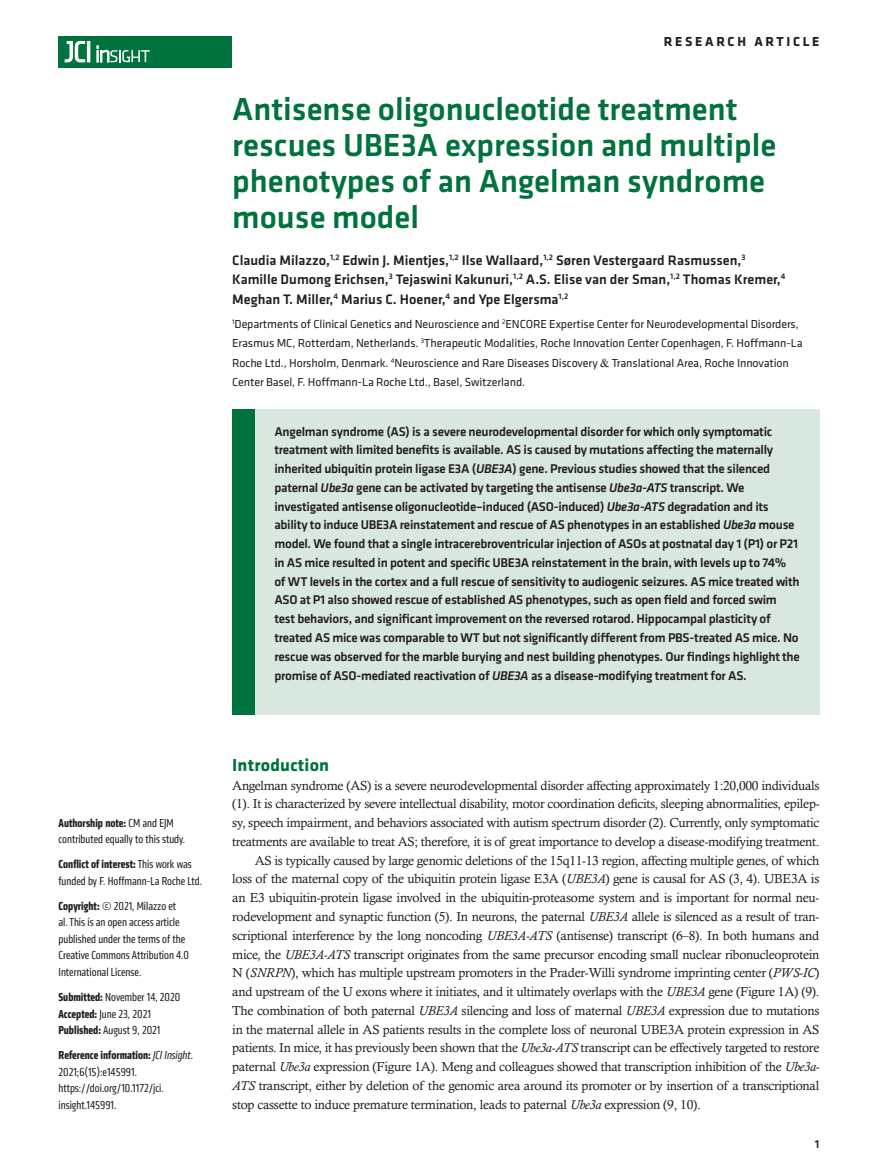
<style>
.page{position:relative;width:878px;height:1175px;background:#fff}
.page>*{position:absolute;margin:0;border:0;box-sizing:border-box;transform-origin:0 0}
.t1{font:500 33px/36px "Klavika Basic";color:#00723e}
.t2{font:700 18px "Klavika";letter-spacing:.01em;color:#00723e}
.t3{font:500 14.25px/19.5px "Klavika Basic";color:#231f20}
.t4{font:700 13.5px "Klavika Basic";letter-spacing:.2em;color:#231f20}
.t5{font:13.2px "Calisto MT Std";letter-spacing:-.02em;color:#231f20}
.t6{font:500 13.2px/18.8px "Klavika Basic";letter-spacing:-.02em;color:#231f20}
.t7{font:condensed 12px/16.5px "Klavika";color:#231f20}
.t8{font:12px/19.5px "Klavika";letter-spacing:-.01em;color:#231f20}
.t9{font:500 12px "Klavika Basic";color:#231f20}
.s1{font-weight:700}
.s2{font-style:italic}
.s3{font-family:"Times New Roman"}
</style>
<div class="page">
<div style="left:59px;top:36px;width:173px;height:31px;background:#00723e"></div>
<hr style="left:87px;top:41px;width:3px;height:21px;background:#fff">
<svg style="left:64px;top:41px;width:21px;height:22px"></svg>
<svg style="left:97px;top:46px;width:53px;height:16px"></svg>
<div style="left:232px;top:409px;width:587px;height:305px;background:#d8e8df"></div>
<div style="left:232px;top:409px;width:22px;height:305px;background:#00723e"></div>
<p class="t7" style="left:59px;top:814px;width:128px"><span class="s1">Authorship note:</span> CM and EJM contributed equally to this study.</p>
<p class="t7" style="left:59px;top:856px;width:145px"><span class="s1">Conflict of interest:</span> This work was funded by F. Hoffmann-La Roche Ltd.</p>
<p class="t7" style="left:59px;top:897px;width:132px"><span class="s1">Copyright:</span> © 2021, Milazzo et<br>al. This is an open access article published under the terms of the<br>Creative Commons Attribution 4.0<br>International License.</p>
<p class="t7" style="left:59px;top:988px;width:123px"><span class="s1">Submitted:</span> November 14, 2020<br><span class="s1">Accepted:</span> June 23, 2021<br><span class="s1">Published:</span> August 9, 2021</p>
<p class="t7" style="left:59px;top:1046px;width:136px"><span class="s1">Reference information:</span> <span class="s2">JCI Insight</span>.<br>2021;6(15):e145991. https://doi.org/10.1172/jci. insight.145991.</p>
<p class="t4" style="left:663px;top:32px;width:157px">RESEARCH ARTICLE</p>
<h1 class="t1" style="left:232px;top:91px;width:545px">Antisense oligonucleotide treatment rescues UBE3A expression and multiple phenotypes of an Angelman syndrome mouse model</h1>
<p class="t3" style="left:232px;top:250px;width:554px">Claudia Milazzo,<sup>1,2</sup> Edwin J. Mientjes,<sup>1,2</sup> Ilse Wallaard,<sup>1,2</sup> Søren Vestergaard Rasmussen,<sup>3<br></sup>Kamille Dumong Erichsen,<sup>3</sup> Tejaswini Kakunuri,<sup>1,2</sup> A.S. Elise van der Sman,<sup>1,2</sup> Thomas Kremer,<sup>4<br></sup>Meghan T. Miller,<sup>4</sup> Marius C. Hoener,<sup>4</sup> and Ype Elgersma<sup>1,2</sup></p>
<p class="t8" style="left:232px;top:313px;width:572px"><sup>1</sup>Departments of Clinical Genetics and Neuroscience and <sup>2</sup>ENCORE Expertise Center for Neurodevelopmental Disorders, Erasmus MC, Rotterdam, Netherlands. <sup>3</sup>Therapeutic Modalities, Roche Innovation Center Copenhagen, F. Hoffmann-La Roche Ltd., Horsholm, Denmark. <sup>4</sup>Neuroscience and Rare Diseases Discovery <span class="s3">&amp;</span> Translational Area, Roche Innovation Center Basel, F. Hoffmann-La Roche Ltd., Basel, Switzerland.</p>
<p class="t6" style="left:274px;top:421px;width:527px">Angelman syndrome (AS) is a severe neurodevelopmental disorder for which only symptomatic treatment with limited benefits is available. AS is caused by mutations affecting the maternally inherited ubiquitin protein ligase E3A (<span class="s2">UBE3A</span>) gene. Previous studies showed that the silenced paternal <span class="s2">Ube3a</span> gene can be activated by targeting the antisense <span class="s2">Ube3a-ATS</span> transcript. We investigated antisense oligonucleotide–induced (ASO-induced) <span class="s2">Ube3a-ATS</span> degradation and its ability to induce UBE3A reinstatement and rescue of AS phenotypes in an established <span class="s2">Ube3a</span> mouse model. We found that a single intracerebroventricular injection of ASOs at postnatal day 1 (P1) or P21 in AS mice resulted in potent and specific UBE3A reinstatement in the brain, with levels up to 74% of WT levels in the cortex and a full rescue of sensitivity to audiogenic seizures. AS mice treated with ASO at P1 also showed rescue of established AS phenotypes, such as open field and forced swim test behaviors, and significant improvement on the reversed rotarod. Hippocampal plasticity of treated AS mice was comparable to WT but not significantly different from PBS-treated AS mice. No rescue was observed for the marble burying and nest building phenotypes. Our findings highlight the promise of ASO-mediated reactivation of <span class="s2">UBE3A</span> as a disease-modifying treatment for AS.</p>
<h2 class="t2" style="left:232px;top:752px;width:98px">Introduction</h2>
<p class="t5" style="left:232px;top:777px;width:588px">Angelman syndrome (AS) is a severe neurodevelopmental disorder affecting approximately 1:20,000 individuals</p>
<p class="t5" style="left:232px;top:796px;width:588px">(1). It is characterized by severe intellectual disability, motor coordination deficits, sleeping abnormalities, epilep-</p>
<p class="t5" style="left:232px;top:815px;width:588px">sy, speech impairment, and behaviors associated with autism spectrum disorder (2). Currently, only symptomatic</p>
<p class="t5" style="left:232px;top:833px;width:588px">treatments are available to treat AS; therefore, it is of great importance to develop a disease-modifying treatment.</p>
<p class="t5" style="left:255px;top:852px;width:566px">AS is typically caused by large genomic deletions of the 15q11-13 region, affecting multiple genes, of which</p>
<p class="t5" style="left:232px;top:871px;width:588px">loss of the maternal copy of the ubiquitin protein ligase E3A (<span class="s2">UBE3A</span>) gene is causal for AS (3, 4). UBE3A is</p>
<p class="t5" style="left:232px;top:890px;width:588px">an E3 ubiquitin-protein ligase involved in the ubiquitin-proteasome system and is important for normal neu-</p>
<p class="t5" style="left:232px;top:909px;width:588px">rodevelopment and synaptic function (5). In neurons, the paternal <span class="s2">UBE3A</span> allele is silenced as a result of tran-</p>
<p class="t5" style="left:232px;top:927px;width:588px">scriptional interference by the long noncoding <span class="s2">UBE3A-ATS</span> (antisense) transcript (6–8). In both humans and</p>
<p class="t5" style="left:232px;top:946px;width:588px">mice, the <span class="s2">UBE3A-ATS</span> transcript originates from the same precursor encoding small nuclear ribonucleoprotein</p>
<p class="t5" style="left:232px;top:965px;width:588px">N (<span class="s2">SNRPN</span>), which has multiple upstream promoters in the Prader-Willi syndrome imprinting center (<span class="s2">PWS-IC</span>)</p>
<p class="t5" style="left:232px;top:984px;width:588px">and upstream of the U exons where it initiates, and it ultimately overlaps with the <span class="s2">UBE3A</span> gene (Figure 1A) (9).</p>
<p class="t5" style="left:232px;top:1002px;width:588px">The combination of both paternal <span class="s2">UBE3A</span> silencing and loss of maternal <span class="s2">UBE3A</span> expression due to mutations</p>
<p class="t5" style="left:232px;top:1021px;width:588px">in the maternal allele in AS patients results in the complete loss of neuronal UBE3A protein expression in AS</p>
<p class="t5" style="left:232px;top:1040px;width:588px">patients. In mice, it has previously been shown that the <span class="s2">Ube3a-ATS</span> transcript can be effectively targeted to restore</p>
<p class="t5" style="left:232px;top:1059px;width:588px">paternal <span class="s2">Ube3a</span> expression (Figure 1A). Meng and colleagues showed that transcription inhibition of the <span class="s2">Ube3a-</span></p>
<p class="t5" style="left:232px;top:1077px;width:588px"><span class="s2">ATS</span> transcript, either by deletion of the genomic area around its promoter or by insertion of a transcriptional</p>
<p class="t5" style="left:232px;top:1096px;width:470px">stop cassette to induce premature termination, leads to paternal <span class="s2">Ube3a</span> expression (9, 10).</p>
<p class="t9" style="left:814px;top:1135px;width:6px">1</p>
</div>
